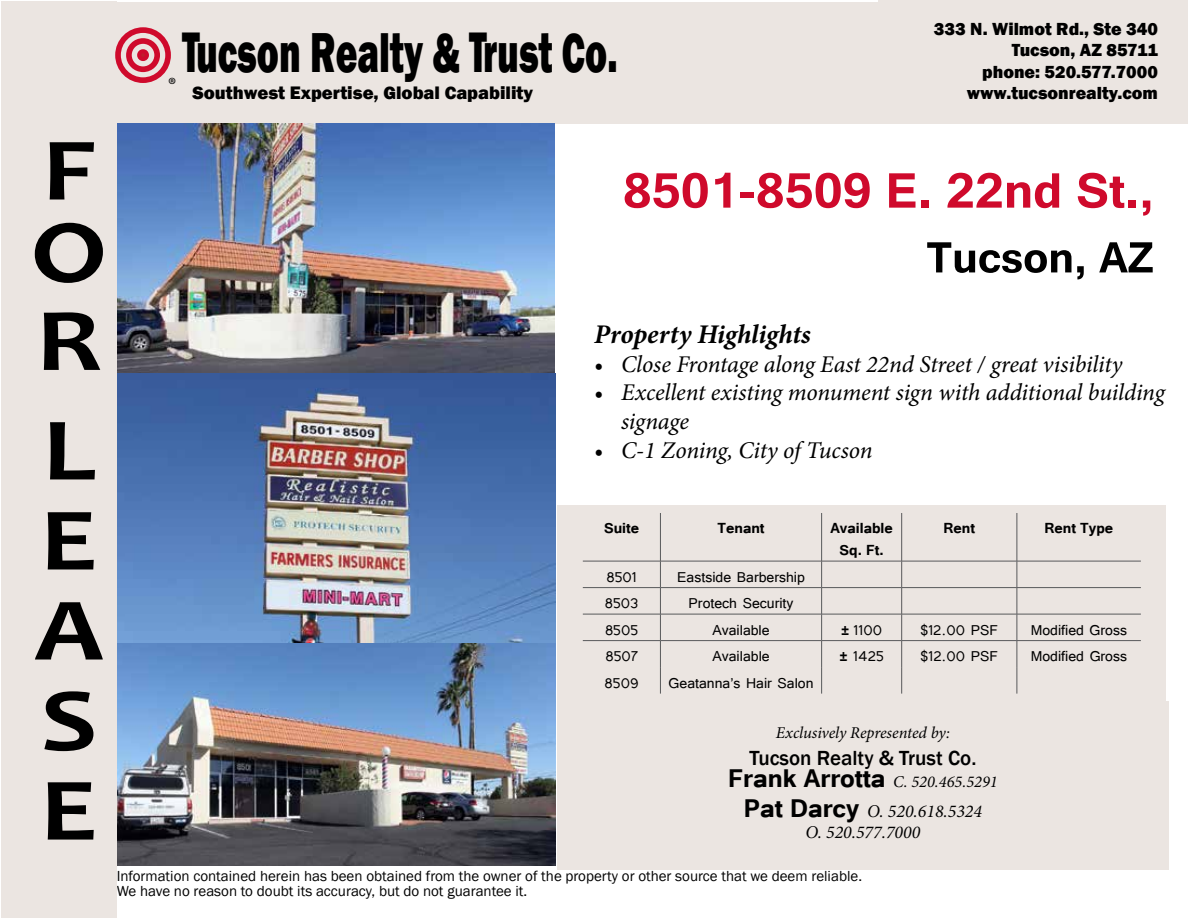
<style>
.page{position:relative;width:1188px;height:918px;background:#fff}
.page>*{position:absolute;margin:0;border:0;box-sizing:border-box;transform-origin:0 0}
.t1{font:700 90px/90px "Candara";color:#000;text-align:justify;scale:1.22 1}
.t2{font:700 61.5px "Tunga";color:#cf0a2c}
.t3{font:800 57.75px "Franklin Gothic";color:#000;scale:.64 1}
.t4{font:700 54px "Tunga";color:#000}
.t5{font:italic 700 27px "Minion Pro";letter-spacing:-.005em;color:#000}
.t6{font:italic 24px/28.8px "Minion Pro";letter-spacing:-.01em;color:#000}
.t7{font:500 21px "Franklin Gothic";color:#000}
.t8{font:19.35px "Myriad Pro";color:#000}
.t9{font:800 18.6px "Franklin Gothic";color:#000}
.t10{font:18px "Tunga";color:#000}
.t11{font:800 18px/21.6px "Franklin Gothic";color:#000;text-align:right}
.t12{font:700 18px/21.6px "Tunga";color:#000;text-align:center}
.t13{font:italic 18px/21px "Minion Pro";color:#000;text-align:center}
.t14{font:italic 16.5px "Minion Pro";letter-spacing:-.005em;color:#000}
.t15{font:15px/15.6px "Franklin Gothic";color:#000}
.s1{font-size:58.8px}
.s2{font-size:57.9px}
.s3{font-weight:700}
.s4{font-family:"Tunga";font-weight:700;font-style:normal;font-size:31.5px}
</style>
<div class="page">
<div style="left:115px;top:2px;width:763px;height:122px;background:#ebe5e1"></div>
<div style="left:878px;top:0;width:310px;height:124px;background:#ebe5e1"></div>
<img style="left:117px;top:124px;width:438px;height:249px">
<img style="left:117px;top:643px;width:439px;height:222px">
<img style="left:117px;top:373px;width:439px;height:270px">
<div style="left:557px;top:505px;width:609px;height:196px;background:#ebe5e1"></div>
<hr style="left:660px;top:513px;width:1px;height:48px;background:#58595b">
<hr style="left:821px;top:513px;width:1px;height:48px;background:#58595b">
<hr style="left:901px;top:513px;width:1px;height:48px;background:#58595b">
<hr style="left:1017px;top:513px;width:1px;height:48px;background:#58595b">
<hr style="left:583px;top:561px;width:77px;height:1px;background:#58595b">
<hr style="left:660px;top:561px;width:162px;height:1px;background:#58595b">
<hr style="left:822px;top:561px;width:80px;height:1px;background:#58595b">
<hr style="left:902px;top:561px;width:115px;height:1px;background:#58595b">
<hr style="left:1017px;top:561px;width:124px;height:1px;background:#58595b">
<hr style="left:583px;top:587px;width:77px;height:1px;background:#58595b">
<hr style="left:660px;top:587px;width:162px;height:1px;background:#58595b">
<hr style="left:822px;top:587px;width:80px;height:1px;background:#58595b">
<hr style="left:902px;top:587px;width:115px;height:1px;background:#58595b">
<hr style="left:1017px;top:587px;width:124px;height:1px;background:#58595b">
<hr style="left:583px;top:614px;width:77px;height:1px;background:#58595b">
<hr style="left:660px;top:614px;width:162px;height:1px;background:#58595b">
<hr style="left:822px;top:614px;width:80px;height:1px;background:#58595b">
<hr style="left:902px;top:614px;width:115px;height:1px;background:#58595b">
<hr style="left:1017px;top:614px;width:124px;height:1px;background:#58595b">
<hr style="left:583px;top:640px;width:77px;height:1px;background:#58595b">
<hr style="left:660px;top:640px;width:162px;height:1px;background:#58595b">
<hr style="left:822px;top:640px;width:80px;height:1px;background:#58595b">
<hr style="left:902px;top:640px;width:115px;height:1px;background:#58595b">
<hr style="left:1017px;top:640px;width:124px;height:1px;background:#58595b">
<svg style="left:660px;top:561px;width:1px;height:133px"></svg>
<svg style="left:821px;top:561px;width:1px;height:133px"></svg>
<svg style="left:901px;top:561px;width:1px;height:133px"></svg>
<svg style="left:1017px;top:561px;width:1px;height:133px"></svg>
<div style="left:557px;top:701px;width:611px;height:169px;background:#ebe5e1"></div>
<div style="left:2px;top:2px;width:115px;height:916px;background:#ebe5e1"></div>
<div style="left:115px;top:27px;width:56px;height:56px;border:6px solid #cf0a2c;border-radius:50%"></div>
<div style="left:126px;top:38px;width:34px;height:34px;border:6px solid #cf0a2c;border-radius:50%"></div>
<div style="left:139px;top:51px;width:8px;height:8px;background:#be1e2d;border-radius:50%"></div>
<div style="left:137px;top:49px;width:12px;height:12px;border:4px solid #cf0a2c;border-radius:50%"></div>
<h3 class="t3" style="left:182px;top:16px;width:682px"><span class="s1">T</span>ucson <span class="s2">R</span>ealty &amp; <span class="s1">T</span>rust Co.</h3>
<p class="t9" style="left:193px;top:80px;width:342px">Southwest Expertise, Global Capability</p>
<p class="t8" style="left:168px;top:72px;width:10px">®</p>
<p class="t11" style="left:934px;top:18px;width:226px">333 N. Wilmot Rd., Ste 340<br>Tucson, AZ 85711<br>phone: 520.577.7000 www.tucsonrealty.com</p>
<h1 class="t1" style="left:31px;top:127px;width:61px;line-height:85.2px">F O R</h1>
<h1 class="t1" style="left:34px;top:404px;width:58px">L E A S E</h1>
<h2 class="t2" style="left:623px;top:150px;width:533px">8501-8509 E. 22nd St.,</h2>
<h3 class="t4" style="left:926px;top:222px;width:229px">Tucson, AZ</h3>
<h3 class="t5" style="left:594px;top:315px;width:218px">Property Highlights</h3>
<h3 class="t6" style="left:594px;top:349px;width:530px">• Close Frontage along East 22nd Street / great visibility</h3>
<h3 class="t6" style="left:621px;top:378px;width:545px;text-indent:-27px">• Excellent existing monument sign with additional building signage</h3>
<h3 class="t6" style="left:594px;top:436px;width:280px">• C-1 Zoning, City of Tucson</h3>
<p class="t12" style="left:604px;top:516px;width:37px">Suite</p>
<p class="t12" style="left:718px;top:516px;width:49px">Tenant</p>
<p class="t12" style="left:830px;top:516px;width:64px">Available<br>Sq. Ft.</p>
<p class="t12" style="left:944px;top:516px;width:33px">Rent</p>
<p class="t12" style="left:1045px;top:516px;width:70px">Rent Type</p>
<p class="t10" style="left:606px;top:565px;width:32px">8501</p>
<p class="t10" style="left:677px;top:565px;width:129px">Eastside Barbership</p>
<p class="t10" style="left:605px;top:591px;width:35px">8503</p>
<p class="t10" style="left:689px;top:591px;width:106px">Protech Security</p>
<p class="t10" style="left:605px;top:618px;width:35px">8505</p>
<p class="t10" style="left:712px;top:618px;width:59px">Available</p>
<p class="t10" style="left:841px;top:618px;width:43px"><span class="s3">±</span> 1100</p>
<p class="t10" style="left:921px;top:618px;width:79px">$12.00 PSF</p>
<p class="t10" style="left:1031px;top:618px;width:98px">Modified Gross</p>
<p class="t10" style="left:605px;top:644px;width:34px">8507</p>
<p class="t10" style="left:712px;top:644px;width:59px">Available</p>
<p class="t10" style="left:839px;top:644px;width:46px"><span class="s3">±</span> 1425</p>
<p class="t10" style="left:921px;top:644px;width:79px">$12.00 PSF</p>
<p class="t10" style="left:1031px;top:644px;width:98px">Modified Gross</p>
<p class="t10" style="left:605px;top:671px;width:36px">8509</p>
<p class="t10" style="left:669px;top:671px;width:146px">Geatanna’s Hair Salon</p>
<p class="t14" style="left:776px;top:722px;width:176px">Exclusively Represented by:</p>
<h3 class="t7" style="left:749px;top:745px;width:228px">Tucson Realty &amp; Trust Co.</h3>
<p class="t14" style="left:728px;top:770px;width:271px"><span class="s4">Frank Arrotta</span> C. 520.465.5291</p>
<p class="t13" style="left:744px;top:800px;width:240px"><span class="s4">Pat Darcy</span> O. 520.618.5324<br>O. 520.577.7000</p>
<p class="t15" style="left:117px;top:868px;width:747px">Information contained herein has been obtained from the owner of the property or other source that we deem reliable.<br>We have no reason to doubt its accuracy, but do not guarantee it.</p>
</div>
